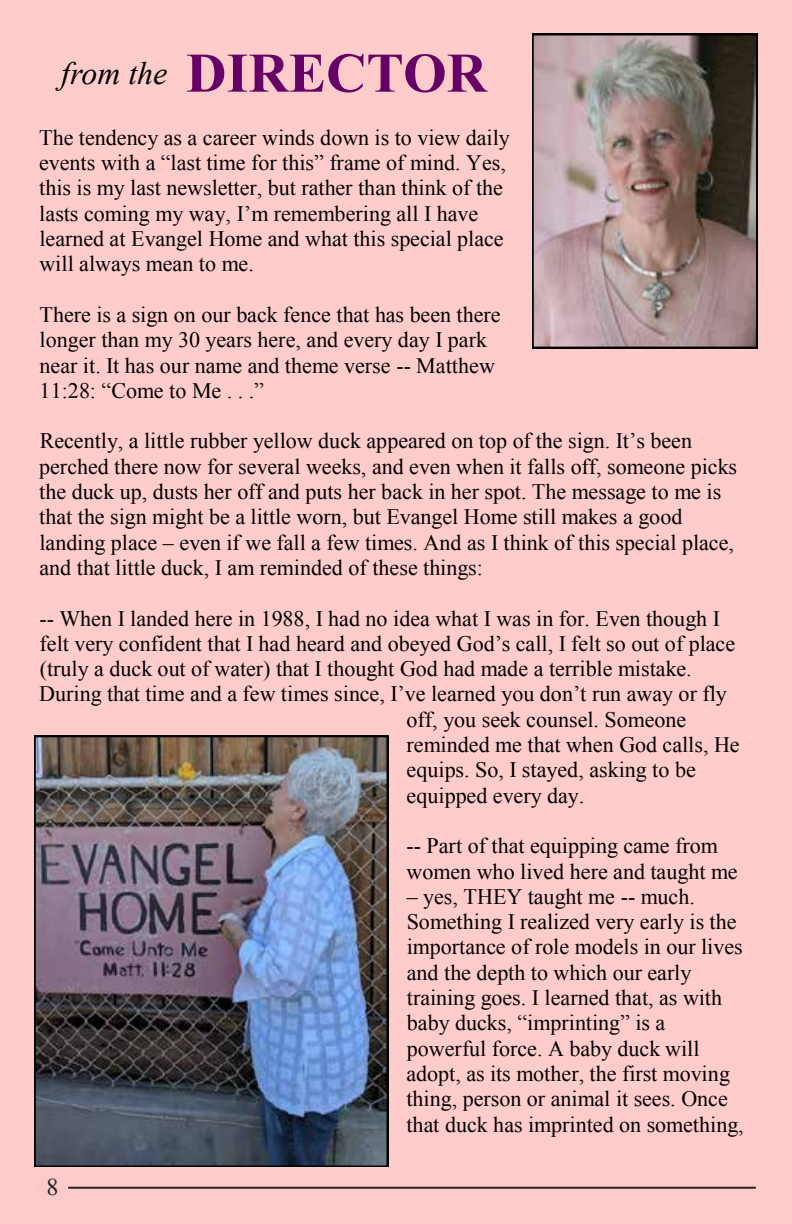
<style>
.page{position:relative;width:792px;height:1224px;background:#fcc}
.page>*{position:absolute;margin:0;border:0;box-sizing:border-box;transform-origin:0 0}
.t1{font:700 56px "Times New Roman";color:#606}
.t2{font:24px "Times New Roman";color:#231f20}
.t3{font:22px/25.2px "Times New Roman";color:#000}
.s1{font-weight:400;font-style:italic;font-size:32px;color:#000}
</style>
<div class="page">
<hr style="left:67px;top:1187px;width:689px;height:2px;background:#231f20">
<div style="left:37px;top:1174px;width:31px;height:28px;background:#facbcb;border-radius:50%"></div>
<svg style="left:532px;top:34px;width:225px;height:314px;background:#95817f"></svg>
<img style="left:34px;top:736px;width:354px;height:431px">
<h1 class="t1" style="left:61px;top:34px;width:427px"><span class="s1">from the</span> DIRECTOR</h1>
<p class="t3" style="left:39px;top:124px;width:472px">The tendency as a career winds down is to view daily events with a “last time for this” frame of mind. Yes, this is my last newsletter, but rather than think of the lasts coming my way, I’m remembering all I have learned at Evangel Home and what this special place will always mean to me.</p>
<p class="t3" style="left:40px;top:302px;width:463px">There is a sign on our back fence that has been there longer than my 30 years here, and every day I park near it. It has our name and theme verse -- Matthew 11:28: “Come to Me . . .”</p>
<p class="t3" style="left:39px;top:428px;width:700px">Recently, a little rubber yellow duck appeared on top of the sign. It’s been perched there now for several weeks, and even when it falls off, someone picks the duck up, dusts her off and puts her back in her spot. The message to me is that the sign might be a little worn, but Evangel Home still makes a good landing place – even if we fall a few times. And as I think of this special place, and that little duck, I am reminded of these things:</p>
<p class="t3" style="left:40px;top:605px;width:682px">-- When I landed here in 1988, I had no idea what I was in for. Even though I</p>
<p class="t3" style="left:40px;top:631px;width:697px">felt very confident that I had heard and obeyed God’s call, I felt so out of place</p>
<p class="t3" style="left:40px;top:656px;width:654px">(truly a duck out of water) that I thought God had made a terrible mistake.</p>
<p class="t3" style="left:39px;top:681px;width:689px">During that time and a few times since, I’ve learned you don’t run away or fly</p>
<p class="t3" style="left:406px;top:707px;width:281px">off, you seek counsel. Someone</p>
<p class="t3" style="left:407px;top:732px;width:335px">reminded me that when God calls, He</p>
<p class="t3" style="left:407px;top:757px;width:291px">equips. So, I stayed, asking to be</p>
<p class="t3" style="left:407px;top:782px;width:179px">equipped every day.</p>
<p class="t3" style="left:407px;top:833px;width:333px">-- Part of that equipping came from women who lived here and taught me</p>
<p class="t3" style="left:406px;top:884px;width:339px">– yes, THEY taught me -- much.<br>Something I realized very early is the importance of role models in our lives and the depth to which our early training goes. I learned that, as with baby ducks, “imprinting” is a powerful force. A baby duck will adopt, as its mother, the first moving thing, person or animal it sees. Once that duck has imprinted on something,</p>
<p class="t2" style="left:47px;top:1171px;width:13px">8</p>
</div>
